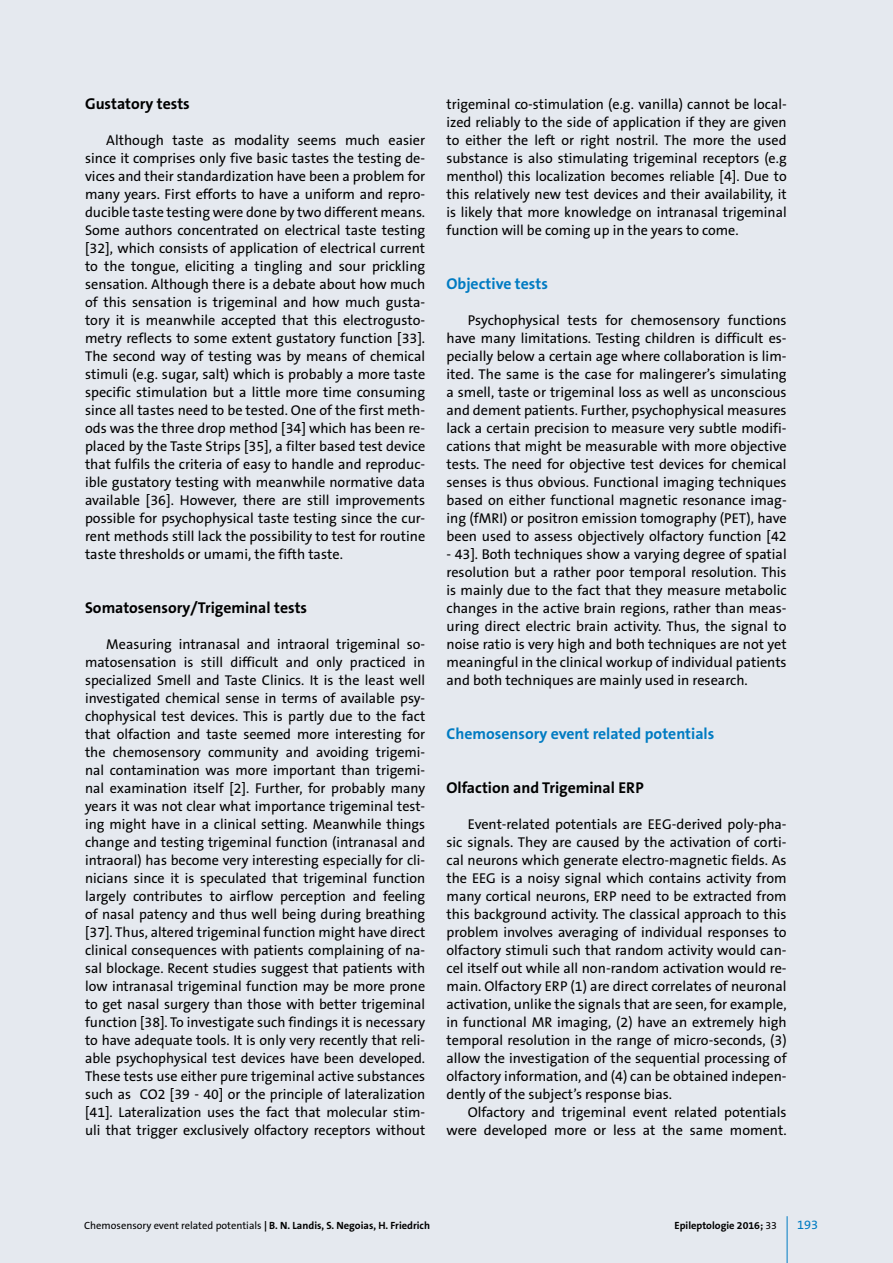
<style>
.page{position:relative;width:893px;height:1263px;background:#e5e9ef}
.page>*{position:absolute;margin:0;border:0;box-sizing:border-box;transform-origin:0 0}
.t1{font:700 15.75px "The Sans B W7";color:#000}
.t2{font:700 15.75px "The Sans B W7";color:#007bc2}
.t3{font:14.25px/18px "The Sans B W5 Plain";color:#000;text-align:justify}
.t4{font:12.75px "The Sans B W5 Plain";color:#007bc2}
.t5{font:10.5px "The Sans B W5 Plain";color:#000}
.t6{font:700 10.5px "The Sans B W7";color:#000}
.s1{font-family:"The Sans B W7";font-weight:700}
.s2{font-family:"The Sans B W5 Plain";font-weight:400}
</style>
<div class="page">
<hr style="left:787px;top:1216px;width:1px;height:47px;background:#007bc2">
<p class="t1" style="left:85px;top:94px;width:106px">Gustatory tests</p>
<p class="t3" style="left:85px;top:132px;width:342px;text-indent:21px">Although taste as modality seems much easier since it comprises only five basic tastes the testing de&shy;vices and their standardization have been a problem for many years. First efforts to have a uniform and repro&shy;ducible taste testing were done by two different means.<br>Some authors concentrated on electrical taste testing [32], which consists of application of electrical current to the tongue, eliciting a tingling and sour prickling sensation. Although there is a debate about how much of this sensation is trigeminal and how much gusta&shy;tory it is meanwhile accepted that this electrogusto&shy;metry reflects to some extent gustatory function [33].<br>The second way of testing was by means of chemical stimuli (e.g. sugar, salt) which is probably a more taste specific stimulation but a little more time consuming since all tastes need to be tested. One of the first meth&shy;ods was the three drop method [34] which has been re&shy;placed by the Taste Strips [35], a filter based test device that fulfils the criteria of easy to handle and reproduc&shy;ible gustatory testing with meanwhile normative data available [36]. However, there are still improvements possible for psychophysical taste testing since the cur&shy;rent methods still lack the possibility to test for routine taste thresholds or umami, the fifth taste.</p>
<p class="t1" style="left:85px;top:598px;width:224px">Somatosensory/Trigeminal tests</p>
<p class="t3" style="left:85px;top:636px;width:342px;text-indent:21px">Measuring intranasal and intraoral trigeminal so&shy;matosensation is still difficult and only practiced in specialized Smell and Taste Clinics. It is the least well investigated chemical sense in terms of available psy&shy;chophysical test devices. This is partly due to the fact that olfaction and taste seemed more interesting for the chemosensory community and avoiding trigemi&shy;nal contamination was more important than trigemi&shy;nal examination itself [2]. Further, for probably many years it was not clear what importance trigeminal test&shy;ing might have in a clinical setting. Meanwhile things change and testing trigeminal function (intranasal and intraoral) has become very interesting especially for cli&shy;nicians since it is speculated that trigeminal function largely contributes to airflow perception and feeling of nasal patency and thus well being during breathing [37]. Thus, altered trigeminal function might have direct clinical consequences with patients complaining of na&shy;sal blockage. Recent studies suggest that patients with low intranasal trigeminal function may be more prone to get nasal surgery than those with better trigeminal function [38]. To investigate such findings it is necessary to have adequate tools. It is only very recently that reli&shy;able psychophysical test devices have been developed.<br>These tests use either pure trigeminal active substances such as CO2 [39 - 40] or the principle of lateralization [41]. Lateralization uses the fact that molecular stim&shy;uli that trigger exclusively olfactory receptors without</p>
<p class="t3" style="left:446px;top:96px;width:342px">trigeminal co-stimulation (e.g. vanilla) cannot be local&shy;ized reliably to the side of application if they are given to either the left or right nostril. The more the used substance is also stimulating trigeminal receptors (e.g menthol) this localization becomes reliable [4]. Due to this relatively new test devices and their availability, it is likely that more knowledge on intranasal trigeminal function will be coming up in the years to come.</p>
<p class="t2" style="left:446px;top:274px;width:103px">Objective tests</p>
<p class="t3" style="left:446px;top:312px;width:342px;text-indent:21px">Psychophysical tests for chemosensory functions have many limitations. Testing children is difficult es&shy;pecially below a certain age where collaboration is lim&shy;ited. The same is the case for malingerer’s simulating a smell, taste or trigeminal loss as well as unconscious and dement patients. Further, psychophysical measures lack a certain precision to measure very subtle modifi&shy;cations that might be measurable with more objective tests. The need for objective test devices for chemical senses is thus obvious. Functional imaging techniques based on either functional magnetic resonance imag&shy;ing (fMRI) or positron emission tomography (PET), have been used to assess objectively olfactory function [42</p>
<p class="t3" style="left:446px;top:546px;width:342px">- 43]. Both techniques show a varying degree of spatial resolution but a rather poor temporal resolution. This is mainly due to the fact that they measure metabolic changes in the active brain regions, rather than meas&shy;uring direct electric brain activity. Thus, the signal to noise ratio is very high and both techniques are not yet meaningful in the clinical workup of individual patients and both techniques are mainly used in research.</p>
<p class="t2" style="left:446px;top:724px;width:269px">Chemosensory event related potentials</p>
<p class="t1" style="left:446px;top:778px;width:199px">Olfaction and Trigeminal ERP</p>
<p class="t3" style="left:446px;top:816px;width:342px;text-indent:21px">Event-related potentials are EEG-derived poly-pha&shy;sic signals. They are caused by the activation of corti&shy;cal neurons which generate electro-magnetic fields. As the EEG is a noisy signal which contains activity from many cortical neurons, ERP need to be extracted from this background activity. The classical approach to this problem involves averaging of individual responses to olfactory stimuli such that random activity would can&shy;cel itself out while all non-random activation would re&shy;main. Olfactory ERP (1) are direct correlates of neuronal activation, unlike the signals that are seen, for example, in functional MR imaging, (2) have an extremely high temporal resolution in the range of micro-seconds, (3) allow the investigation of the sequential processing of olfactory information, and (4) can be obtained indepen&shy;dently of the subject’s response bias.</p>
<p class="t3" style="left:446px;top:1104px;width:342px;text-align:right">Olfactory and trigeminal event related potentials were developed more or less at the same moment.</p>
<p class="t5" style="left:84px;top:1219px;width:347px">Chemosensory event related potentials <span class="s1">| B. N. Landis, S. Negoias, H. Friedrich</span></p>
<p class="t6" style="left:674px;top:1218px;width:104px">Epileptologie 2016; <span class="s2">33</span></p>
<p class="t4" style="left:797px;top:1216px;width:23px">193</p>
</div>
